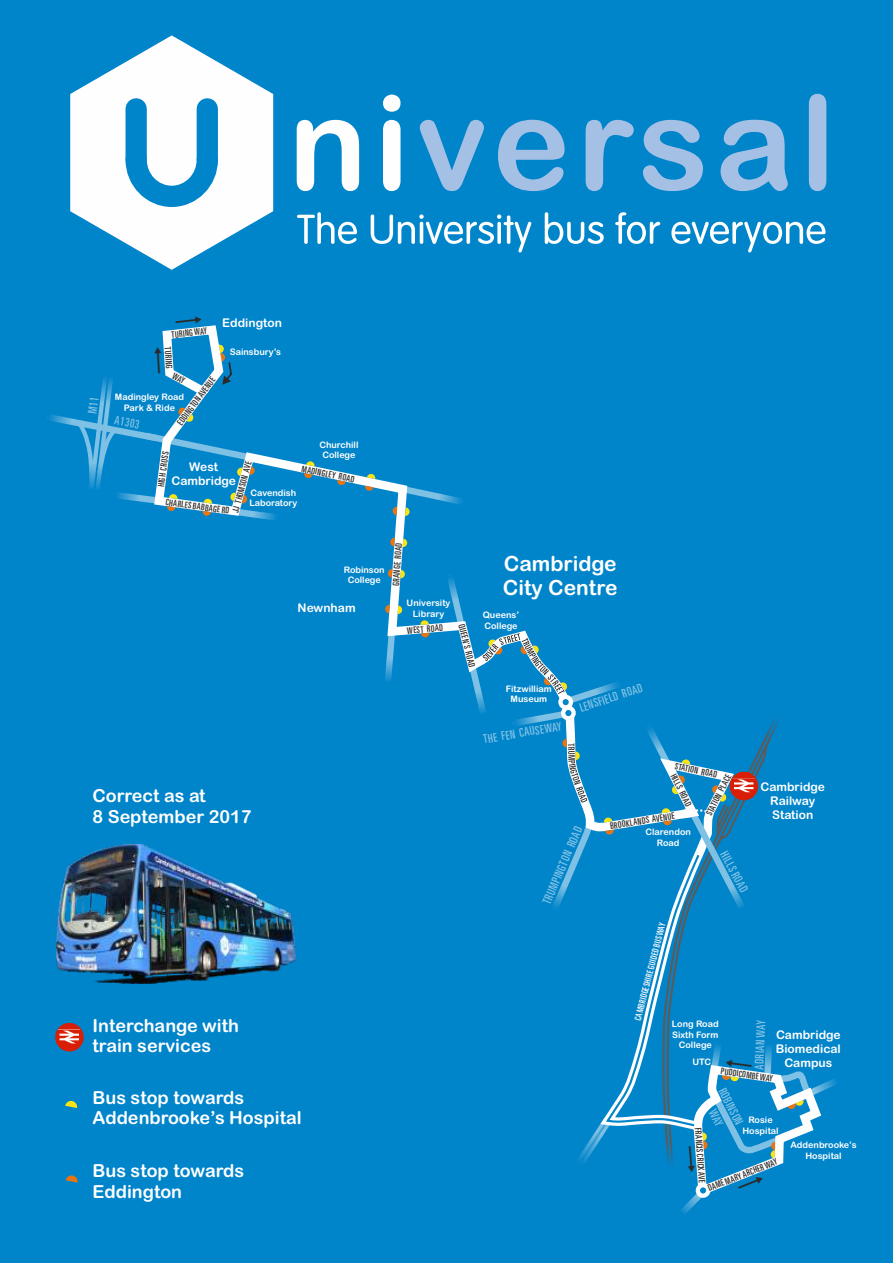
<style>
.page{position:relative;width:893px;height:1263px;background:#0084ca}
.page>*{position:absolute;margin:0;border:0;box-sizing:border-box;transform-origin:0 0}
.t1{font:21px/24.3px "Arial Rounded MT Bold";color:#fefefe}
.t2{font:18px/20.9px "Arial Rounded MT Bold";color:#fefefe}
.t3{font:12px/14px "Arial Rounded MT Bold";color:#fefefe;text-align:center}
.t4{font:ultra-condensed 12px "Univers";color:#7fc1e4}
.t5{font:9px/10.4px "Arial Rounded MT Bold";color:#fefefe;text-align:center}
.t6{font:ultra-condensed 9px "Univers";color:#2b2a29}
.t7{font:ultra-condensed 9px "Univers";color:#fefefe}
</style>
<div class="page">
<svg style="left:66px;top:1175px;width:12px;height:7px"></svg>
<svg style="left:65px;top:1100px;width:13px;height:8px"></svg>
<svg style="left:70px;top:35px;width:203px;height:235px;fill:#fefefe"></svg>
<div style="left:126px;top:109px;width:21px;height:51px;background:#0084ca"></div>
<svg style="left:115px;top:138px;width:114px;height:80px"></svg>
<div style="left:197px;top:109px;width:21px;height:51px;background:#0084ca"></div>
<svg style="left:297px;top:120px;width:62px;height:71px"></svg>
<svg style="left:383px;top:95px;width:17px;height:96px;background:#d7ebf6"></svg>
<svg style="left:420px;top:120px;width:64px;height:71px"></svg>
<svg style="left:498px;top:120px;width:67px;height:71px"></svg>
<svg style="left:586px;top:120px;width:48px;height:71px"></svg>
<svg style="left:643px;top:120px;width:60px;height:71px"></svg>
<svg style="left:721px;top:120px;width:67px;height:71px"></svg>
<div style="left:809px;top:94px;width:17px;height:97px;background:#a5c0e5"></div>
<svg style="left:297px;top:212px;width:60px;height:32px"></svg>
<svg style="left:371px;top:214px;width:160px;height:38px"></svg>
<svg style="left:545px;top:212px;width:59px;height:32px"></svg>
<svg style="left:615px;top:212px;width:45px;height:32px"></svg>
<svg style="left:671px;top:222px;width:155px;height:30px"></svg>
<svg style="left:162px;top:325px;width:280px;height:313px"></svg>
<svg style="left:403px;top:539px;width:4px;height:8px"></svg>
<svg style="left:400px;top:570px;width:5px;height:8px"></svg>
<svg style="left:398px;top:606px;width:4px;height:8px"></svg>
<svg style="left:420px;top:620px;width:9px;height:5px"></svg>
<svg style="left:390px;top:538px;width:5px;height:8px"></svg>
<svg style="left:388px;top:569px;width:4px;height:8px"></svg>
<svg style="left:385px;top:605px;width:5px;height:8px"></svg>
<svg style="left:421px;top:633px;width:9px;height:4px"></svg>
<div style="left:55px;top:1023px;width:29px;height:28px;background:#d81e04;border-radius:50%"></div>
<svg style="left:58px;top:1029px;width:22px;height:15px"></svg>
<svg style="left:381px;top:623px;width:18px;height:58px"></svg>
<img style="left:56px;top:844px;width:240px;height:140px">
<svg style="left:175px;top:325px;width:27px;height:1px"></svg>
<svg style="left:442px;top:575px;width:395px;height:639px"></svg>
<svg style="left:47px;top:344px;width:416px;height:181px"></svg>
<h3 class="t3" style="left:222px;top:317px;width:61px">Eddington</h3>
<p class="t6" style="left:171px;top:331px;width:37px;rotate:-6deg">TURING WAY</p>
<p class="t6" style="left:172px;top:347px;width:23px;rotate:85deg">TURING</p>
<p class="t5" style="left:115px;top:393px;width:71px">Madingley Road<br>Park &amp; Ride</p>
<p class="t5" style="left:230px;top:348px;width:53px">Sainsbury’s</p>
<p class="t6" style="left:176px;top:421px;width:58px;rotate:-53deg">EDDINGTON AVENUE</p>
<h3 class="t4" style="left:115px;top:415px;width:27px;rotate:10deg">A1303</h3>
<p class="t5" style="left:319px;top:440px;width:41px">Churchill<br>College</p>
<p class="t6" style="left:157px;top:486px;width:37px;rotate:-82deg">HIGH CROSS</p>
<p class="t6" style="left:231px;top:511px;width:54px;rotate:-75deg">JJ THOMSON AVE</p>
<h3 class="t3" style="left:171px;top:461px;width:66px">West<br>Cambridge</h3>
<p class="t6" style="left:303px;top:464px;width:55px;rotate:12deg">MADINGLEY ROAD</p>
<p class="t5" style="left:249px;top:488px;width:50px;text-align:left">Cavendish<br>Laboratory</p>
<p class="t6" style="left:166px;top:498px;width:66px;rotate:7deg">CHARLES BABBAGE RD</p>
<p class="t5" style="left:344px;top:565px;width:42px">Robinson<br>College</p>
<h3 class="t3" style="left:298px;top:602px;width:60px">Newnham</h3>
<p class="t6" style="left:392px;top:585px;width:44px;rotate:-86deg">GRANGE ROAD</p>
<p class="t5" style="left:407px;top:599px;width:45px">University<br>Library</p>
<p class="t6" style="left:407px;top:626px;width:37px;rotate:-4deg">WEST ROAD</p>
<h2 class="t2" style="left:93px;top:787px;width:160px">Correct as at<br>8 September 2017</h2>
<h2 class="t2" style="left:93px;top:1016px;width:148px">Interchange with train services</h2>
<h2 class="t2" style="left:93px;top:1088px;width:211px">Bus stop towards<br>Addenbrooke’s Hospital</h2>
<h2 class="t2" style="left:93px;top:1162px;width:153px">Bus stop towards<br>Eddington</h2>
<h1 class="t1" style="left:503px;top:553px;width:116px">Cambridge<br>City Centre</h1>
<p class="t5" style="left:483px;top:611px;width:38px;text-align:left">Queens’<br>College</p>
<p class="t6" style="left:466px;top:623px;width:45px;rotate:76deg">QUEEN’S ROAD</p>
<p class="t5" style="left:506px;top:684px;width:48px">Fitzwilliam<br>Museum</p>
<h3 class="t4" style="left:482px;top:734px;width:81px;rotate:-10deg">THE FEN CAUSEWAY</h3>
<h3 class="t4" style="left:578px;top:703px;width:67px;rotate:-18deg">LENSFIELD ROAD</h3>
<h3 class="t4" style="left:541px;top:901px;width:84px;rotate:-67deg">TRUMPINGTON ROAD</h3>
<p class="t6" style="left:676px;top:762px;width:45px;rotate:12deg">STATION ROAD</p>
<p class="t6" style="left:677px;top:772px;width:37px;rotate:63deg">HILLS ROAD</p>
<p class="t6" style="left:705px;top:813px;width:47px;rotate:-64deg">STATION PLACE</p>
<p class="t6" style="left:610px;top:822px;width:66px;rotate:-9deg">BROOKLANDS AVENUE</p>
<p class="t5" style="left:645px;top:827px;width:47px">Clarendon<br>Road</p>
<h3 class="t4" style="left:728px;top:849px;width:46px;rotate:62deg">HILLS ROAD</h3>
<h3 class="t3" style="left:760px;top:781px;width:66px">Cambridge<br>Railway<br>Station</h3>
<p class="t7" style="left:634px;top:1019px;width:102px;rotate:-76deg">CAMBRIDGESHIRE GUIDED BUSWAY</p>
<h3 class="t4" style="left:754px;top:1069px;width:51px;rotate:-88deg">ADRIAN WAY</h3>
<p class="t5" style="left:672px;top:1020px;width:48px">Long Road<br>Sixth Form<br>College</p>
<h3 class="t3" style="left:776px;top:1029px;width:67px">Cambridge<br>Biomedical<br>Campus</h3>
<p class="t5" style="left:692px;top:1057px;width:20px">UTC</p>
<p class="t6" style="left:721px;top:1067px;width:54px;rotate:8deg">PUDDICOMBE WAY</p>
<h3 class="t4" style="left:727px;top:1086px;width:41px;rotate:63deg">ROBINSON</h3>
<p class="t5" style="left:742px;top:1116px;width:38px">Rosie<br>Hospital</p>
<p class="t6" style="left:702px;top:1127px;width:57px;rotate:86deg">FRANCIS CRICK AVE</p>
<p class="t6" style="left:707px;top:1185px;width:76px;rotate:-22deg">DAME MARY ARCHER WAY</p>
<p class="t5" style="left:790px;top:1141px;width:68px">Addenbrooke’s<br>Hospital</p>
</div>
